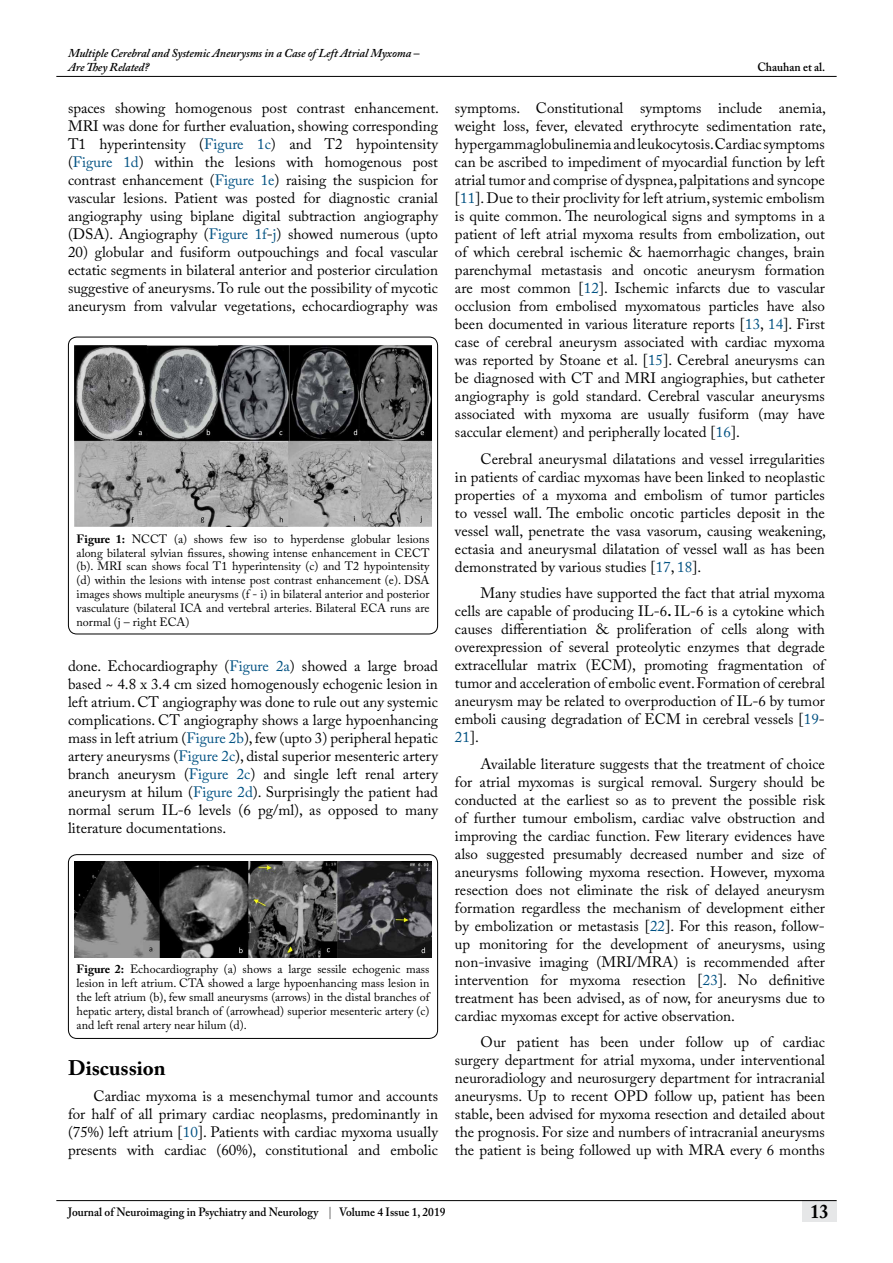
<style>
.page{position:relative;width:893px;height:1263px;background:#fff}
.page>*{position:absolute;margin:0;border:0;box-sizing:border-box;transform-origin:0 0}
.t1{font:700 21px "Adobe Caslon Pro";color:#000}
.t2{font:700 19.5px "Adobe Caslon Pro";color:#000;scale:.9 1}
.t3{font:15px/18px "Adobe Caslon Pro";color:#000;text-align:justify}
.t4{font:12px/13.8px "Adobe Caslon Pro";color:#000;text-align:justify}
.t5{font:italic 600 12px/14.4px "Adobe Caslon Pro";letter-spacing:-.01em;color:#000}
.t6{font:600 12px "Adobe Caslon Pro";color:#000;scale:.95 1}
.s1{color:#005182}
.s2{font-weight:700}
.s3{color:#4d4d4f}
</style>
<div class="page">
<div style="left:802px;top:1200px;width:35px;height:21px;background:#e6e7e8"></div>
<hr style="left:56px;top:1200px;width:781px;height:1px;background:#000">
<hr style="left:56px;top:76px;width:781px;height:1px;background:#000">
<div style="left:68px;top:337px;width:370px;height:297px;border:1px solid #000;border-radius:9px"></div>
<img style="left:74px;top:345px;width:358px;height:182px">
<div style="left:68px;top:854px;width:370px;height:185px;border:1px solid #000;border-radius:9px"></div>
<img style="left:74px;top:861px;width:358px;height:96px">
<p class="t5" style="left:68px;top:46px;width:353px">Multiple Cerebral and Systemic Aneurysms in a Case of Left Atrial Myxoma –<br>Are They Related?</p>
<p class="t3" style="left:68px;top:99px;width:372px">spaces showing homogenous post contrast enhancement.<br>MRI was done for further evaluation, showing corresponding T1 hyperintensity (<span class="s1">Figure 1c</span>) and T2 hypointensity (<span class="s1">Figure 1d</span>) within the lesions with homogenous post contrast enhancement (<span class="s1">Figure 1e</span>) raising the suspicion for vascular lesions. Patient was posted for diagnostic cranial angiography using biplane digital subtraction angiography (DSA). Angiography (<span class="s1">Figure 1f</span>-<span class="s1">j</span>) showed numerous (upto</p>
<p class="t3" style="left:68px;top:243px;width:371px">20) globular and fusiform outpouchings and focal vascular ectatic segments in bilateral anterior and posterior circulation suggestive of aneurysms. To rule out the possibility of mycotic aneurysm from valvular vegetations, echocardiography was</p>
<p class="t4" style="left:77px;top:532px;width:354px"><span class="s2">Figure 1:</span> NCCT (a) shows few iso to hyperdense globular lesions along bilateral sylvian fissures, showing intense enhancement in CECT (b). MRI scan shows focal T1 hyperintensity (c) and T2 hypointensity (d) within the lesions with intense post contrast enhancement (e). DSA images shows multiple aneurysms (f - i) in bilateral anterior and posterior vasculature (bilateral ICA and vertebral arteries. Bilateral ECA runs are normal (j – right ECA)</p>
<p class="t3" style="left:68px;top:657px;width:371px">done. Echocardiography (<span class="s1">Figure 2a</span>) showed a large broad based ~ 4.8 x 3.4 cm sized homogenously echogenic lesion in left atrium. CT angiography was done to rule out any systemic complications. CT angiography shows a large hypoenhancing mass in left atrium (<span class="s1">Figure 2b</span>), few (upto 3) peripheral hepatic artery aneurysms (<span class="s1">Figure 2c</span>), distal superior mesenteric artery branch aneurysm (<span class="s1">Figure 2c</span>) and single left renal artery aneurysm at hilum (<span class="s1">Figure 2d</span>). Surprisingly the patient had normal serum IL-6 levels (6 pg/ml), as opposed to many literature documentations.</p>
<p class="t4" style="left:77px;top:962px;width:354px"><span class="s2">Figure 2:</span> Echocardiography (a) shows a large sessile echogenic mass lesion in left atrium. CTA showed a large hypoenhancing mass lesion in the left atrium (b), few small aneurysms (arrows) in the distal branches of hepatic artery, distal branch of (arrowhead) superior mesenteric artery (c) and left renal artery near hilum (d).</p>
<h1 class="t1" style="left:68px;top:1055px;width:99px">Discussion</h1>
<p class="t3" style="left:68px;top:1087px;width:371px;text-indent:26px">Cardiac myxoma is a mesenchymal tumor and accounts for half of all primary cardiac neoplasms, predominantly in (75%) left atrium [<span class="s1">10</span>]. Patients with cardiac myxoma usually presents with cardiac (60%), constitutional and embolic</p>
<p class="t6" style="left:757px;top:59px;width:73px">Chauhan et al.</p>
<p class="t3" style="left:455px;top:99px;width:373px">symptoms. Constitutional symptoms include anemia, weight loss, fever, elevated erythrocyte sedimentation rate, hypergammaglobulinemia and leukocytosis. Cardiac symptoms can be ascribed to impediment of myocardial function by left atrial tumor and comprise of dyspnea, palpitations and syncope [<span class="s1">11</span>]. Due to their proclivity for left atrium, systemic embolism is quite common. The neurological signs and symptoms in a patient of left atrial myxoma results from embolization, out of which cerebral ischemic &amp; haemorrhagic changes, brain parenchymal metastasis and oncotic aneurysm formation are most common [<span class="s1">12</span>]. Ischemic infarcts due to vascular occlusion from embolised myxomatous particles have also been documented in various literature reports [<span class="s1">13</span>, <span class="s1">14</span>]. First case of cerebral aneurysm associated with cardiac myxoma was reported by Stoane et al. [<span class="s1">15</span>]. Cerebral aneurysms can be diagnosed with ct and mri</p>
<p class="t3" style="left:455px;top:369px;width:371px;text-indent:206px">angiographies, but catheter angiography is gold standard. c erebral vascular aneurysms associated with myxoma are usually fusiform (may have saccular element) and peripherally located [<span class="s1">16</span>].</p>
<p class="t3" style="left:455px;top:449px;width:372px;text-indent:26px">c erebral aneurysmal dilatations and vessel irregularities in patients of cardiac myxomas have been linked to neoplastic properties of a myxoma and embolism of tumor particles to vessel wall. The embolic oncotic particles deposit in the vessel wall, penetrate the vasa vasorum, causing weakening, ectasia and aneurysmal dilatation of vessel wall as has been demonstrated by various studies [<span class="s1">17</span>, <span class="s1">18</span>].</p>
<p class="t3" style="left:455px;top:584px;width:371px;text-indent:26px">Many studies have supported the fact that atrial myxoma cells are capable of producing IL-6<span class="s2">.</span> IL-6 is a cytokine which causes differentiation &amp; proliferation of cells along with overexpression of several proteolytic enzymes that degrade extracellular matrix (ECM), promoting fragmentation of tumor and acceleration of embolic event. Formation of cerebral aneurysm may be related to overproduction of IL-6 by tumor emboli causing degradation of ECM in cerebral vessels [<span class="s1">19</span>- <span class="s1">21</span>].</p>
<p class="t3" style="left:455px;top:754px;width:371px;text-indent:26px">Available literature suggests that the treatment of choice for atrial myxomas is surgical removal. s urgery should be conducted at the earliest so as to prevent the possible risk of further tumour embolism, cardiac valve obstruction and improving the cardiac function. Few literary evidences have also suggested presumably decreased number and size of aneurysms following myxoma resection. However, myxoma resection does not eliminate the risk of delayed aneurysm formation regardless the mechanism of development either by embolization or metastasis [<span class="s1">22</span>]. For this reason, follow&shy;up monitoring for the development of aneurysms, using non-invasive imaging (MRI/MRA) is recommended after intervention for myxoma resection [<span class="s1">23</span>]. no definitive treatment has been advised, as of now, for aneurysms due to cardiac myxomas except for active observation.</p>
<p class="t3" style="left:455px;top:1033px;width:371px;text-indent:26px">Our patient has been under follow up of cardiac surgery department for atrial myxoma, under interventional neuroradiology and neurosurgery department for intracranial aneurysms. Up to recent OPD follow up, patient has been stable, been advised for myxoma resection and detailed about the prognosis. for size and numbers of intracranial aneurysms the patient is being followed up with MRA every 6 months</p>
<p class="t6" style="left:68px;top:1204px;width:399px">Journal of Neuroimaging in Psychiatry and Neurology <span class="s3">|</span> Volume 4 Issue 1, 2019</p>
<h2 class="t2" style="left:811px;top:1200px;width:21px">13</h2>
</div>
